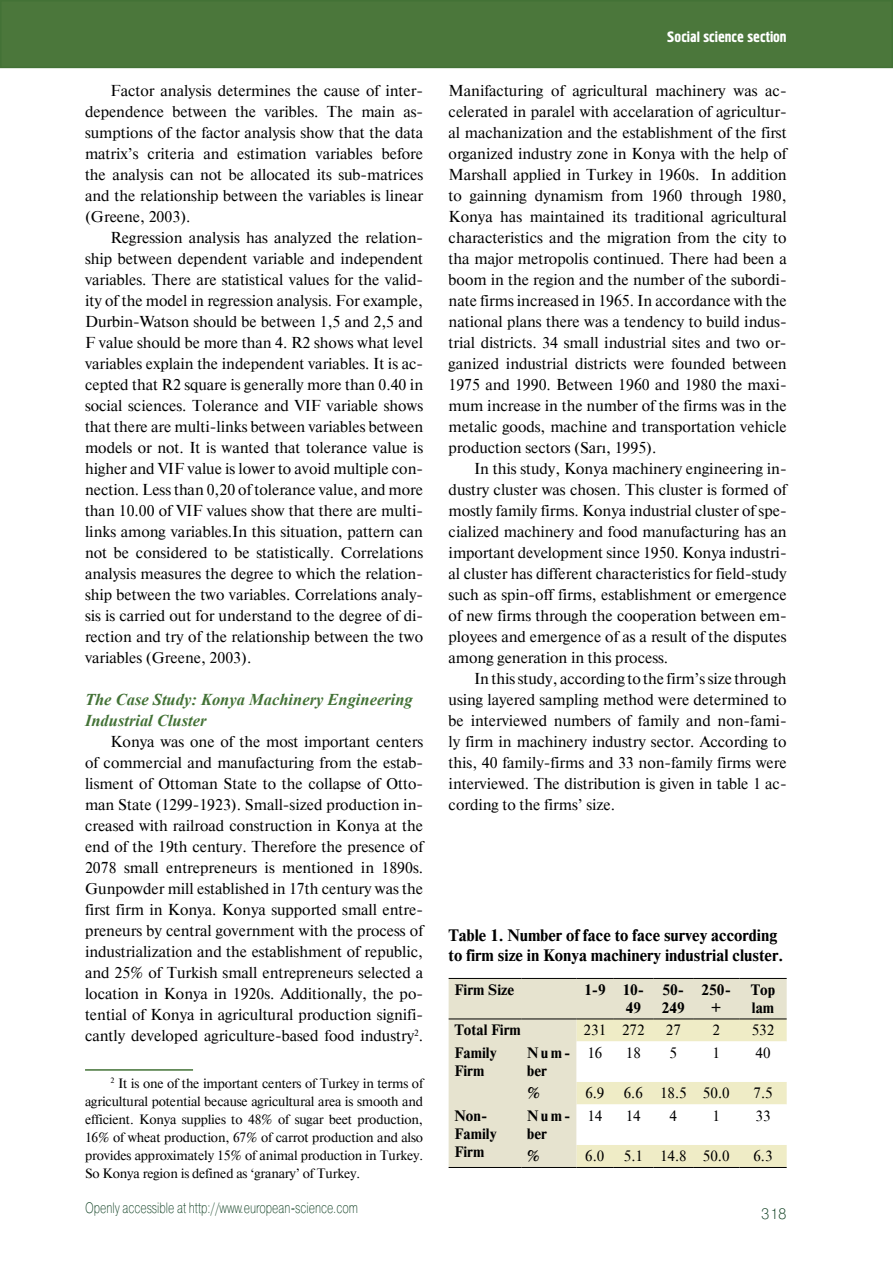
<style>
.page{position:relative;width:893px;height:1263px;background:#fff}
.page>*{position:absolute;margin:0;border:0;box-sizing:border-box;transform-origin:0 0}
.t1{font:700 16.5px/19.8px "Newton C";color:#000}
.t2{font:italic 700 16.5px/21px "Times New Roman";color:#437236}
.t3{font:15.75px/21px "Newton C";color:#000;text-align:justify}
.t4{font:700 15px/18px "Newton C";color:#000}
.t5{font:15px "Newton C";color:#000}
.t6{font:15px "Pragmatica Light C";color:#0d3e20;scale:.75 1}
.t7{font:15px "Hermes C";color:#fff}
.t8{font:15px "Pragmatica Light C";color:#0d3e20}
.t9{font:13.5px/18px "Newton C";letter-spacing:-.01em;color:#000;text-align:justify}
.s1{font-family:"Times New Roman"}
</style>
<div class="page">
<div style="left:1px;top:1px;width:891px;height:66px;background:#4b773b"></div>
<div style="left:0;top:0;width:893px;height:68px;border:2px solid #437236"></div>
<hr style="left:85px;top:1069px;width:108px;height:2px;background:#437236">
<div style="left:449px;top:979px;width:338px;height:188px;background:#e6e3cf"></div>
<svg style="left:577px;top:1019px;width:210px;height:148px"></svg>
<hr style="left:449px;top:978px;width:72px;height:1px;background:#000">
<hr style="left:521px;top:978px;width:56px;height:1px;background:#000">
<hr style="left:577px;top:978px;width:36px;height:1px;background:#000">
<hr style="left:613px;top:978px;width:41px;height:1px;background:#000">
<hr style="left:654px;top:978px;width:39px;height:1px;background:#000">
<hr style="left:693px;top:978px;width:46px;height:1px;background:#000">
<hr style="left:739px;top:978px;width:48px;height:1px;background:#000">
<hr style="left:449px;top:1018px;width:72px;height:1px;background:#000">
<hr style="left:521px;top:1018px;width:56px;height:1px;background:#000">
<hr style="left:577px;top:1018px;width:36px;height:1px;background:#000">
<hr style="left:613px;top:1018px;width:41px;height:1px;background:#000">
<hr style="left:654px;top:1018px;width:39px;height:1px;background:#000">
<hr style="left:693px;top:1018px;width:46px;height:1px;background:#000">
<hr style="left:739px;top:1018px;width:48px;height:1px;background:#000">
<hr style="left:449px;top:1167px;width:72px;height:1px;background:#000">
<hr style="left:521px;top:1167px;width:56px;height:1px;background:#000">
<hr style="left:577px;top:1167px;width:36px;height:1px;background:#000">
<hr style="left:613px;top:1167px;width:41px;height:1px;background:#000">
<hr style="left:654px;top:1167px;width:39px;height:1px;background:#000">
<hr style="left:693px;top:1167px;width:46px;height:1px;background:#000">
<hr style="left:739px;top:1167px;width:48px;height:1px;background:#000">
<p class="t3" style="left:85px;top:80px;width:340px;text-indent:26px">Factor analysis determines the cause of inter&shy;dependence between the varibles. The main as&shy;sumptions of the factor analysis show that the data matrix’s criteria and estimation variables before the analysis can not be allocated its sub-matrices and the relationship between the variables is linear (Greene, 2003).</p>
<p class="t3" style="left:85px;top:227px;width:340px;text-indent:26px">Regression analysis has analyzed the relation&shy;ship between dependent variable and independent variables. There are statistical values for the valid&shy;ity of the model in regression analysis. For example, Durbin-Watson should be between 1,5 and 2,5 and F value should be more than 4. R2 shows what level variables explain the independent variables. It is ac&shy;cepted that R2 square is generally more than 0.40 in social sciences. Tolerance and VIF variable shows that there are multi-links between variables between models or not. It is wanted that tolerance value is higher and VIF value is lower to avoid multiple con&shy;nection. Less than 0,20 of tolerance value, and more than 10.00 of VIF values show that there are multi&shy;links among variables.In this situation, pattern can not be considered to be statistically. Correlations analysis measures the degree to which the relation&shy;ship between the two variables. Correlations analy&shy;sis is carried out for understand to the degree of di&shy;rection and try of the relationship between the two variables (Greene, 2003).</p>
<p class="t2" style="left:85px;top:689px;width:329px">The Case Study: Konya Machinery Engineering<br>Industrial Cluster</p>
<p class="t3" style="left:85px;top:731px;width:340px;text-indent:26px">Konya was one of the most important centers of commercial and manufacturing from the estab&shy;lisment of Ottoman State to the collapse of Otto&shy;man State (1299-1923). Small-sized production in&shy;creased with railroad construction in Konya at the end of the 19th century. Therefore the presence of 2078 small entrepreneurs is mentioned in 1890s.<br>Gunpowder mill established in 17th century was the first firm in Konya. Konya supported small entre&shy;preneurs by central government with the process of industrialization and the establishment of republic, and 25% of Turkish small entrepreneurs selected a location in Konya in 1920s. Additionally, the po&shy;tential of Konya in agricultural production signifi&shy;cantly developed agriculture-based food industry<sup>2</sup>.</p>
<p class="t9" style="left:85px;top:1074px;width:340px;text-indent:26px"><sup>2</sup> It is one of the important centers of Turkey in terms of agricultural potential because agricultural area is smooth and efficient. Konya supplies to 48% of sugar beet production, 16% of wheat production, 67% of carrot production and also provides approximately 15% of animal production in Turkey.<br>So Konya region is defined as ‘granary’ of Turkey.</p>
<p class="t6" style="left:85px;top:1199px;width:365px">Openly accessible at http://www.european-science.com</p>
<p class="t7" style="left:667px;top:29px;width:121px">Social science section</p>
<p class="t3" style="left:449px;top:80px;width:340px">Manifacturing of agricultural machinery was ac&shy;celerated in paralel with accelaration of agricultur&shy;al machanization and the establishment of the first organized industry zone in Konya with the help of Marshall applied in Turkey in 1960s. In addition to gainning dynamism from 1960 through 1980, Konya has maintained its traditional agricultural characteristics and the migration from the city to tha major metropolis continued. There had been a boom in the region and the number of the subordi&shy;nate firms increased in 1965. In accordance with the national plans there was a tendency to build indus&shy;trial districts. 34 small industrial sites and two or&shy;ganized industrial districts were founded between 1975 and 1990. Between 1960 and 1980 the maxi&shy;mum increase in the number of the firms was in the metalic goods, machine and transportation vehicle production sectors (Sar<span class="s1">ı</span>, 1995).</p>
<p class="t3" style="left:449px;top:458px;width:340px;text-indent:26px">In this study, Konya machinery engineering in&shy;dustry cluster was chosen. This cluster is formed of mostly family firms. Konya industrial cluster of spe&shy;cialized machinery and food manufacturing has an important development since 1950. Konya industri&shy;al cluster has different characteristics for field-study such as spin-off firms, establishment or emergence of new firms through the cooperation between em&shy;ployees and emergence of as a result of the disputes among generation in this process.</p>
<p class="t3" style="left:449px;top:668px;width:340px;text-indent:26px">In this study, according to the firm’s size through using layered sampling method were determined to be interviewed numbers of family and non-fami&shy;ly firm in machinery industry sector. According to this, 40 family-firms and 33 non-family firms were interviewed. The distribution is given in table 1 ac&shy;cording to the firms’ size.</p>
<p class="t1" style="left:449px;top:925px;width:336px">Table 1. Number of face to face survey according to firm size in Konya machinery industrial cluster.</p>
<p class="t4" style="left:455px;top:981px;width:61px">Firm Size</p>
<p class="t4" style="left:584px;top:981px;width:62px;text-align:right">1-9 10-<br>49</p>
<p class="t4" style="left:662px;top:981px;width:25px">50-<br>249</p>
<p class="t4" style="left:701px;top:981px;width:31px;text-align:center">250- +</p>
<p class="t4" style="left:751px;top:981px;width:26px">Top lam</p>
<p class="t4" style="left:455px;top:1021px;width:68px">Total Firm</p>
<p class="t5" style="left:584px;top:1022px;width:63px">231 272</p>
<p class="t5" style="left:666px;top:1022px;width:17px">27</p>
<p class="t5" style="left:712px;top:1022px;width:9px">2</p>
<p class="t5" style="left:752px;top:1022px;width:24px">532</p>
<p class="t4" style="left:455px;top:1044px;width:44px">Family<br>Firm</p>
<p class="t4" style="left:527px;top:1044px;width:45px">Num&shy;ber</p>
<p class="t5" style="left:587px;top:1045px;width:16px">16</p>
<p class="t5" style="left:626px;top:1045px;width:16px">18</p>
<p class="t5" style="left:670px;top:1045px;width:9px">5</p>
<p class="t5" style="left:713px;top:1045px;width:9px">1</p>
<p class="t5" style="left:755px;top:1045px;width:17px">40</p>
<p class="t4" style="left:527px;top:1084px;width:14px">%</p>
<p class="t5" style="left:585px;top:1085px;width:21px">6.9</p>
<p class="t5" style="left:624px;top:1085px;width:107px">6.6 18.5 50.0</p>
<p class="t5" style="left:753px;top:1085px;width:21px">7.5</p>
<p class="t4" style="left:455px;top:1107px;width:44px">Non-<br>Family<br>Firm</p>
<p class="t4" style="left:527px;top:1107px;width:45px">Num&shy;ber</p>
<p class="t5" style="left:587px;top:1108px;width:16px">14</p>
<p class="t5" style="left:626px;top:1108px;width:16px">14</p>
<p class="t5" style="left:670px;top:1108px;width:9px">4</p>
<p class="t5" style="left:713px;top:1108px;width:9px">1</p>
<p class="t5" style="left:755px;top:1108px;width:17px">33</p>
<p class="t4" style="left:527px;top:1147px;width:14px">%</p>
<p class="t5" style="left:585px;top:1148px;width:21px">6.0</p>
<p class="t5" style="left:624px;top:1148px;width:107px">5.1 14.8 50.0</p>
<p class="t5" style="left:753px;top:1148px;width:21px">6.3</p>
<p class="t8" style="left:761px;top:1205px;width:27px">318</p>
</div>
